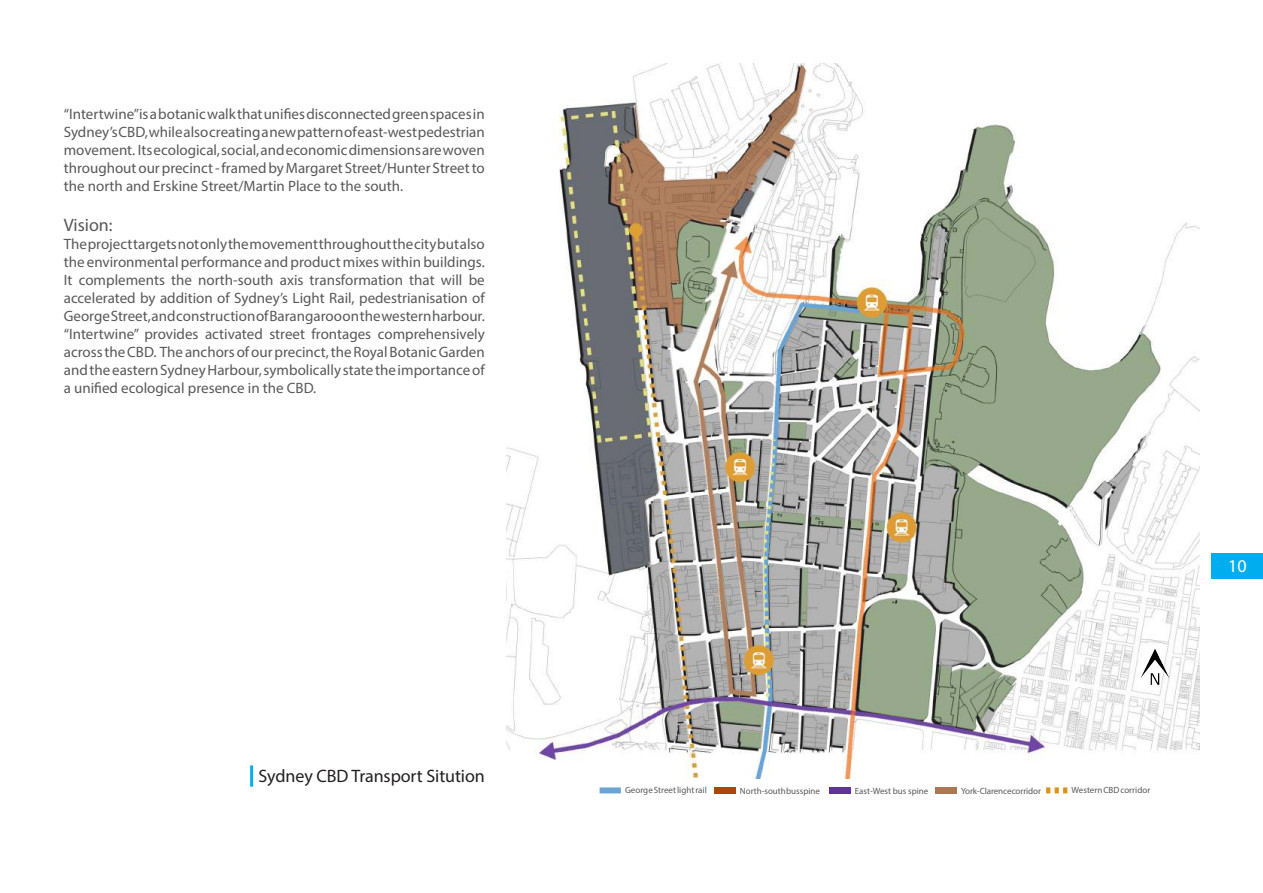
<style>
.page{position:relative;width:1263px;height:893px;background:#fff}
.page>*{position:absolute;margin:0;border:0;box-sizing:border-box;transform-origin:0 0}
.t1{font:18px "Myriad Pro";letter-spacing:-.005em;color:#231f20}
.t2{font:18px "Myriad Pro";color:#57585a}
.t3{font:18px "Myriad Pro";color:#fff}
.t4{font:15px/18px "Myriad Pro";color:#57585a;text-align:justify}
.t5{font:9px "Myriad Pro";letter-spacing:-.005em;color:#57585a}
</style>
<div class="page">
<div style="left:1212px;top:553px;width:51px;height:25px;background:#00aeef"></div>
<img style="left:506px;top:64px;width:693px;height:714px">
<img style="left:1124px;top:647px;width:62px;height:55px">
<div style="left:714px;top:787px;width:22px;height:7px;background:#ac4703"></div>
<div style="left:829px;top:787px;width:21px;height:7px;background:#60329e"></div>
<div style="left:935px;top:787px;width:22px;height:7px;background:#ac7755"></div>
<div style="left:600px;top:787px;width:21px;height:6px;background:#6ca4d3"></div>
<svg style="left:1046px;top:787px;width:21px;height:6px"></svg>
<hr style="left:250px;top:765px;width:3px;height:22px;background:#00aeef">
<p class="t4" style="left:64px;top:105px;width:423px">“Intertwine” is a botanic walk that unifies disconnected green spaces in Sydney’s CBD, while also creating a new pattern of east-west pedestrian movement. Its ecological, social, and economic dimensions are woven throughout our precinct - framed by Margaret Street/Hunter Street to the north and Erskine Street/Martin Place to the south.</p>
<p class="t2" style="left:64px;top:214px;width:50px">Vision:</p>
<p class="t4" style="left:64px;top:235px;width:422px">The project targets not only the movement throughout the city but also the environmental performance and product mixes within buildings.<br>It complements the north-south axis transformation that will be accelerated by addition of Sydney’s Light Rail, pedestrianisation of George Street, and construction of Barangaroo on the western harbour. “Intertwine” provides activated street frontages comprehensively across the CBD. The anchors of our precinct, the Royal Botanic Garden and the eastern Sydney Harbour, symbolically state the importance of a unified ecological presence in the CBD.</p>
<p class="t1" style="left:259px;top:765px;width:228px">Sydney CBD Transport Sitution</p>
<p class="t3" style="left:1228px;top:554px;width:20px">10</p>
<p class="t5" style="left:625px;top:785px;width:83px">George Street light rail</p>
<p class="t5" style="left:740px;top:785px;width:82px">North-south bus spine</p>
<p class="t5" style="left:855px;top:785px;width:75px">East-West bus spine</p>
<p class="t5" style="left:961px;top:785px;width:81px">York-Clarence corridor</p>
<p class="t5" style="left:1071px;top:785px;width:80px">Western CBD corridor</p>
</div>
